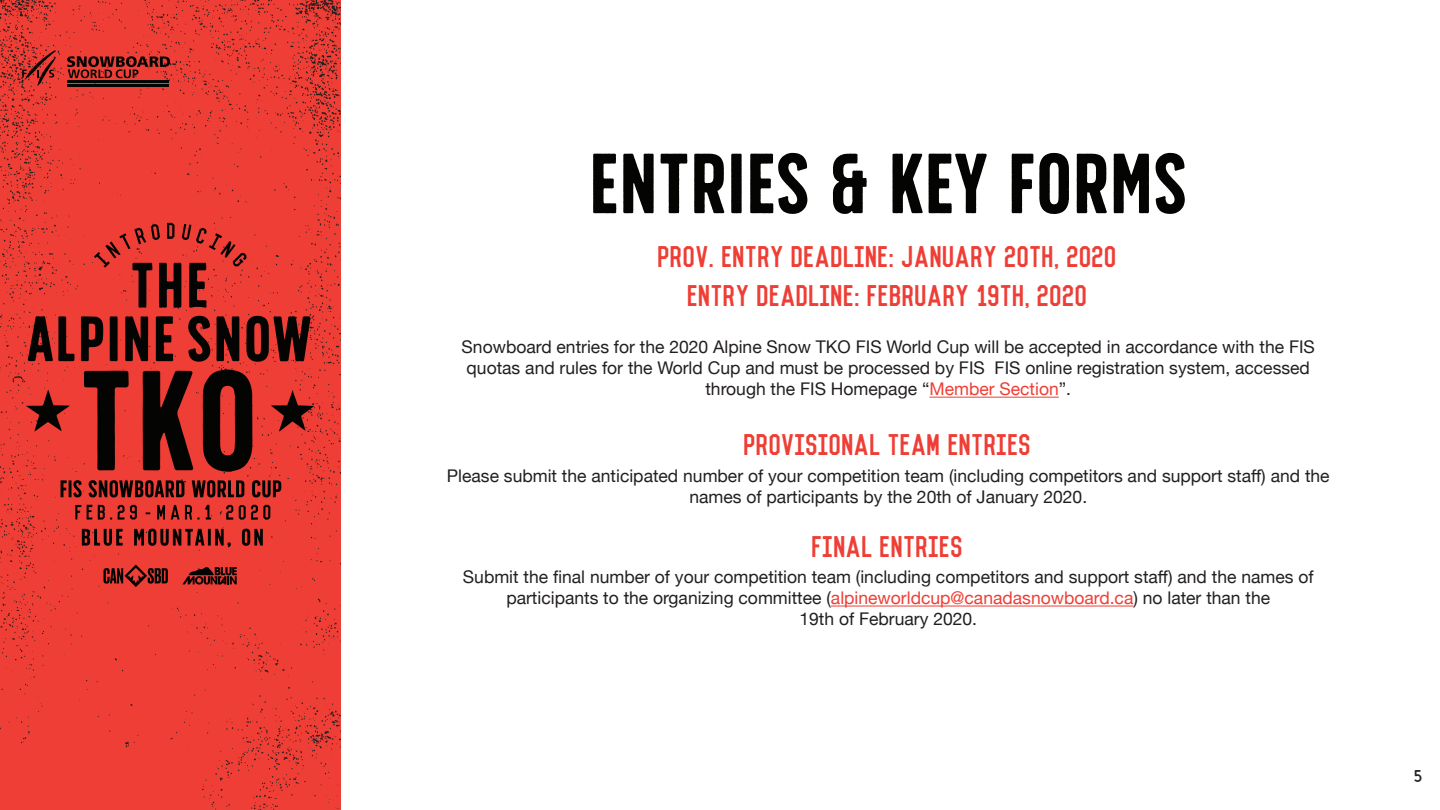
<style>
.page{position:relative;width:1440px;height:810px;background:#fff}
.page>*{position:absolute;margin:0;border:0;box-sizing:border-box;transform-origin:0 0}
.t1{font:85px "SS Nickson Six";color:#040503}
.t2{font:27.5px "Vincent";color:#ee3e35}
.t3{font:22.5px "The Dodger Inky";color:#231f20}
.t4{font:17.5px/21px "Helvetica Neue";color:#231f20;text-align:center}
.s1{color:#ee3e35}
</style>
<div class="page">
<div style="left:0;top:0;width:340px;height:810px;background:#ee3e35"></div>
<svg style="left:103px;top:565px;width:65px;height:22px"></svg>
<svg style="left:82px;top:529px;width:41px;height:17px"></svg>
<svg style="left:134px;top:529px;width:97px;height:18px;background:#87241e"></svg>
<svg style="left:242px;top:529px;width:21px;height:17px"></svg>
<svg style="left:75px;top:505px;width:6px;height:15px"></svg>
<svg style="left:87px;top:505px;width:50px;height:15px"></svg>
<svg style="left:157px;top:505px;width:8px;height:15px"></svg>
<svg style="left:171px;top:505px;width:40px;height:15px"></svg>
<svg style="left:226px;top:505px;width:7px;height:15px"></svg>
<svg style="left:239px;top:505px;width:31px;height:15px"></svg>
<svg style="left:203px;top:369px;width:50px;height:103px;background:#4a1612"></svg>
<svg style="left:94px;top:223px;width:152px;height:85px;background:#bf322b"></svg>
<svg style="left:143px;top:371px;width:50px;height:99px;background:#461511"></svg>
<svg style="left:84px;top:371px;width:45px;height:99px;background:#7c221c"></svg>
<svg style="left:125px;top:316px;width:23px;height:45px"></svg>
<svg style="left:246px;top:315px;width:65px;height:47px;background:#601b16"></svg>
<svg style="left:81px;top:316px;width:22px;height:45px"></svg>
<svg style="left:187px;top:315px;width:52px;height:47px;background:#661d18"></svg>
<svg style="left:156px;top:316px;width:17px;height:45px"></svg>
<svg style="left:28px;top:316px;width:47px;height:45px;background:#76211b"></svg>
<svg style="left:110px;top:316px;width:8px;height:45px"></svg>
<svg style="left:26px;top:390px;width:44px;height:42px;background:#9f2a24"></svg>
<svg style="left:271px;top:390px;width:43px;height:41px;background:#9b2a23"></svg>
<svg style="left:61px;top:480px;width:21px;height:17px"></svg>
<svg style="left:89px;top:480px;width:95px;height:17px;background:#611b16"></svg>
<svg style="left:192px;top:480px;width:52px;height:17px"></svg>
<svg style="left:252px;top:480px;width:29px;height:17px"></svg>
<svg style="left:182px;top:567px;width:55px;height:18px"></svg>
<svg style="left:22px;top:50px;width:34px;height:36px"></svg>
<svg style="left:67px;top:56px;width:103px;height:22px;background:#8e2620"></svg>
<hr style="left:68px;top:81px;width:101px;height:2px;background:#040503">
<hr style="left:68px;top:84px;width:101px;height:2px;background:#040503">
<hr style="left:929px;top:397px;width:130px;height:1px;background:#ee3e35">
<hr style="left:831px;top:606px;width:302px;height:1px;background:#ee3e35">
<p class="t1" style="left:589px;top:132px;width:600px">ENTRIES &amp; KEY FORMS</p>
<p class="t2" style="left:659px;top:246px;width:461px">PROV. ENTRY DEADLINE: JANUARY 20TH, 2020</p>
<p class="t2" style="left:688px;top:284px;width:402px">ENTRY DEADLINE: FEBRUARY 19TH, 2020</p>
<p class="t4" style="left:462px;top:338px;width:855px">Snowboard entries for the 2020 Alpine Snow TKO FIS World Cup will be accepted in accordance with the FIS quotas and rules for the World Cup and must be processed by FIS FIS online registration system, accessed through the FIS Homepage “<span class="s1">Member Section</span>”.</p>
<p class="t2" style="left:744px;top:433px;width:289px">PROVISIONAL TEAM ENTRIES</p>
<p class="t4" style="left:447px;top:466px;width:884px">Please submit the anticipated number of your competition team (including competitors and support staff) and the names of participants by the 20th of January 2020.</p>
<p class="t2" style="left:813px;top:535px;width:153px">FINAL ENTRIES</p>
<p class="t4" style="left:463px;top:568px;width:852px">Submit the final number of your competition team (including competitors and support staff) and the names of participants to the organizing committee (<span class="s1">alpineworldcup@canadasnowboard.ca</span>) no later than the<br>19th of February 2020.</p>
<p class="t3" style="left:1414px;top:760px;width:10px">5</p>
</div>
